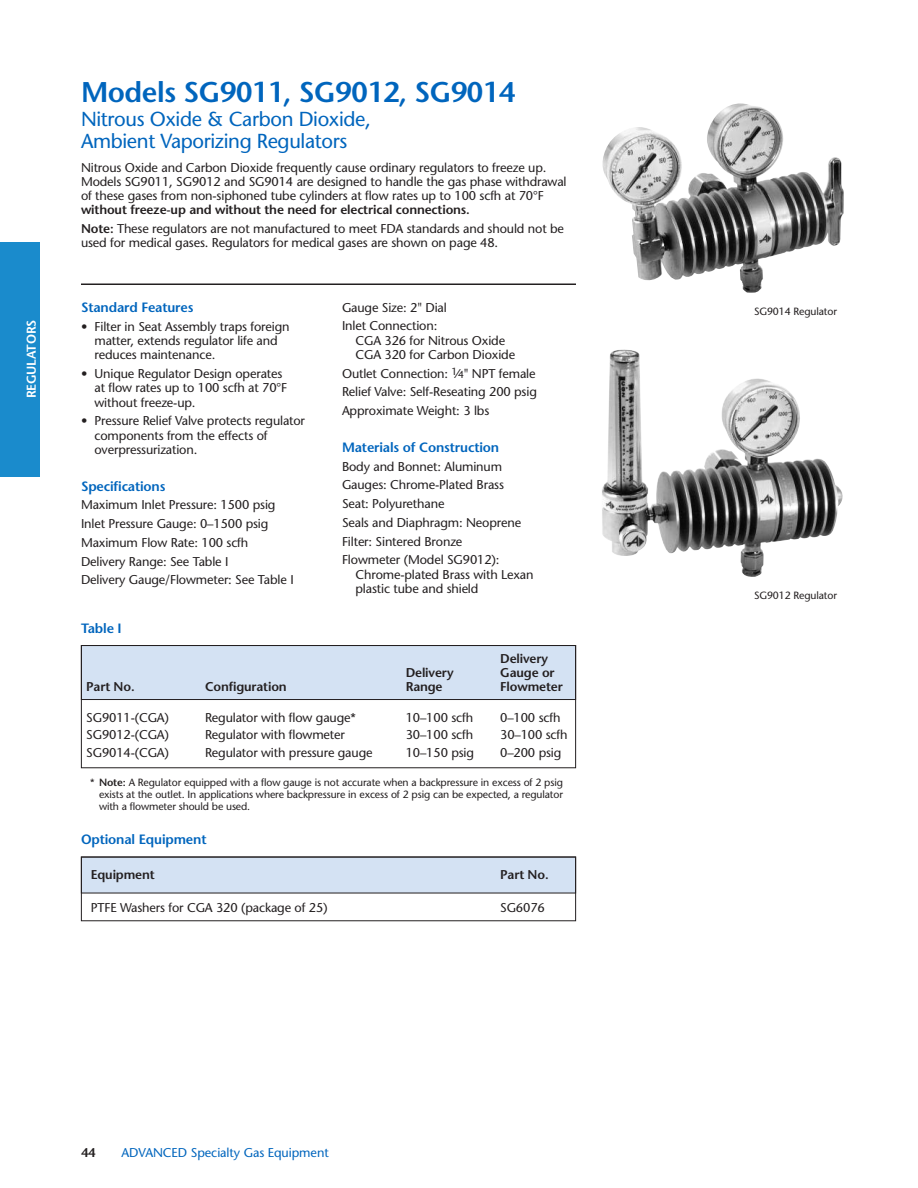
<style>
.page{position:relative;width:918px;height:1188px;background:#fff}
.page>*{position:absolute;margin:0;border:0;box-sizing:border-box;transform-origin:0 0}
.t1{font:600 28.5px "Stone Sans";letter-spacing:-.015em;color:#0065bd}
.t2{font:20.25px/22.5px "Stone Sans";letter-spacing:-.015em;color:#0065bd}
.t3{font:600 13.5px "Stone Sans";letter-spacing:-.01em;color:#0065bd}
.t4{font:12.75px/18.8px "Stone Sans";letter-spacing:-.01em;color:#231f20}
.t5{font:600 12.75px "Stone Sans";letter-spacing:-.01em;color:#231f20}
.t6{font:12.75px "Stone Sans";letter-spacing:-.005em;color:#0065bd}
.t7{font:600 12.75px "Stone Sans";letter-spacing:-.015em;color:#fff}
.t8{font:10.5px/12px "Stone Sans";letter-spacing:-.01em;color:#231f20;text-align:justify}
.s1{font-weight:600}
.s2{font-size:10.2px}
</style>
<div class="page">
<div style="left:0;top:242px;width:40px;height:235px;background:#1a8bcc"></div>
<img style="left:603px;top:103px;width:241px;height:190px">
<img style="left:602px;top:350px;width:241px;height:227px">
<div style="left:81px;top:857px;width:495px;height:36px;background:#d4e2f3"></div>
<div style="left:81px;top:857px;width:495px;height:64px;border:1px solid #231f20"></div>
<div style="left:81px;top:646px;width:495px;height:54px;background:#d4e2f3"></div>
<div style="left:81px;top:645px;width:495px;height:55px;border:1px solid #231f20"></div>
<div style="left:81px;top:645px;width:495px;height:123px;border:1px solid #231f20"></div>
<hr style="left:81px;top:284px;width:495px;height:1px;background:#231f20">
<p class="t7" style="left:27px;top:398px;width:80px;rotate:-90deg">REGULATORS</p>
<h1 class="t1" style="left:81px;top:81px;width:436px">Models SG9011, SG9012, SG9014</h1>
<h2 class="t2" style="left:81px;top:110px;width:291px">Nitrous Oxide &amp; Carbon Dioxide,<br>Ambient Vaporizing Regulators</h2>
<p class="t4" style="left:81px;top:161px;width:487px;line-height:14.2px">Nitrous Oxide and Carbon Dioxide frequently cause ordinary regulators to freeze up.<br>Models SG9011, SG9012 and SG9014 are designed to handle the gas phase withdrawal of these gases from non-siphoned tube cylinders at flow rates up to 100 scfh at 70°F</p>
<p class="t4" style="left:81px;top:202px;width:485px"><span class="s1">without freeze-up and without the need for electrical connections.<br>Note:</span> These regulators are not manufactured to meet FDA standards and should not be</p>
<p class="t4" style="left:81px;top:235px;width:419px">used for medical gases. Regulators for medical gases are shown on page 48.</p>
<p class="t3" style="left:81px;top:302px;width:114px">Standard Features</p>
<p class="t4" style="left:94px;top:321px;width:197px;line-height:14.2px;text-indent:-13px">• Filter in Seat Assembly traps foreign matter, extends regulator life and reduces maintenance.</p>
<p class="t4" style="left:95px;top:368px;width:194px;line-height:14.2px;text-indent:-14px">• Unique Regulator Design operates at flow rates up to 100 scfh at 70°F without freeze-up.</p>
<p class="t4" style="left:95px;top:415px;width:212px;line-height:14.2px;text-indent:-14px">• Pressure Relief Valve protects regulator components from the effects of overpressurization.</p>
<p class="t3" style="left:81px;top:481px;width:86px">Specifications</p>
<p class="t4" style="left:81px;top:497px;width:214px">Maximum Inlet Pressure: 1500 psig<br>Inlet Pressure Gauge: 0–1500 psig<br>Maximum Flow Rate: 100 scfh<br>Delivery Range: See Table I<br>Delivery Gauge/Flowmeter: See Table I</p>
<p class="t3" style="left:81px;top:623px;width:42px">Table I</p>
<p class="t4" style="left:342px;top:299px;width:106px">Gauge Size: 2" Dial<br>Inlet Connection:</p>
<p class="t4" style="left:356px;top:334px;width:161px;line-height:14.2px">CGA 326 for Nitrous Oxide<br>CGA 320 for Carbon Dioxide</p>
<p class="t4" style="left:342px;top:365px;width:196px;text-align:justify">Outlet Connection: <sup>1</sup>⁄<span class="s2">4</span>" NPT female Relief Valve: Self-Reseating 200 psig Approximate Weight: 3 lbs</p>
<p class="t3" style="left:342px;top:442px;width:159px">Materials of Construction</p>
<p class="t4" style="left:342px;top:458px;width:181px">Body and Bonnet: Aluminum<br>Gauges: Chrome-Plated Brass<br>Seat: Polyurethane<br>Seals and Diaphragm: Neoprene<br>Filter: Sintered Bronze<br>Flowmeter (Model SG9012):</p>
<p class="t4" style="left:356px;top:568px;width:180px;line-height:14.2px">Chrome-plated Brass with Lexan plastic tube and shield</p>
<p class="t5" style="left:500px;top:653px;width:49px">Delivery</p>
<p class="t5" style="left:406px;top:668px;width:49px">Delivery</p>
<p class="t5" style="left:500px;top:668px;width:56px">Gauge or</p>
<p class="t5" style="left:86px;top:682px;width:50px">Part No.</p>
<p class="t5" style="left:205px;top:682px;width:83px">Configuration</p>
<p class="t5" style="left:406px;top:682px;width:38px">Range</p>
<p class="t5" style="left:500px;top:682px;width:64px">Flowmeter</p>
<p class="t4" style="left:86px;top:710px;width:84px">SG9011-(CGA)</p>
<p class="t4" style="left:205px;top:710px;width:152px">Regulator with flow gauge*</p>
<p class="t4" style="left:406px;top:710px;width:69px">10–100 scfh</p>
<p class="t4" style="left:500px;top:710px;width:62px">0–100 scfh</p>
<p class="t4" style="left:86px;top:727px;width:84px">SG9012-(CGA)</p>
<p class="t4" style="left:205px;top:727px;width:141px">Regulator with flowmeter</p>
<p class="t4" style="left:406px;top:727px;width:69px">30–100 scfh</p>
<p class="t4" style="left:500px;top:727px;width:69px">30–100 scfh</p>
<p class="t4" style="left:86px;top:744px;width:84px">SG9014-(CGA)</p>
<p class="t4" style="left:205px;top:744px;width:169px">Regulator with pressure gauge</p>
<p class="t4" style="left:406px;top:744px;width:70px">10–150 psig</p>
<p class="t4" style="left:500px;top:744px;width:63px">0–200 psig</p>
<p class="t8" style="left:99px;top:777px;width:466px;text-indent:-9px">* <span class="s1">Note:</span> A Regulator equipped with a flow gauge is not accurate when a backpressure in excess of 2 psig exists at the outlet. In applications where backpressure in excess of 2 psig can be expected, a regulator with a flowmeter should be used.</p>
<p class="t3" style="left:81px;top:834px;width:127px">Optional Equipment</p>
<p class="t5" style="left:91px;top:869px;width:66px">Equipment</p>
<p class="t5" style="left:500px;top:869px;width:50px">Part No.</p>
<p class="t4" style="left:91px;top:899px;width:238px">PTFE Washers for CGA 320 (package of 25)</p>
<p class="t4" style="left:500px;top:899px;width:46px">SG6076</p>
<p class="t5" style="left:81px;top:1147px;width:16px">44</p>
<p class="t6" style="left:122px;top:1147px;width:209px">ADVANCED Specialty Gas Equipment</p>
<p class="t8" style="left:754px;top:306px;width:84px">SG9014 Regulator</p>
<p class="t8" style="left:754px;top:590px;width:84px">SG9012 Regulator</p>
</div>
